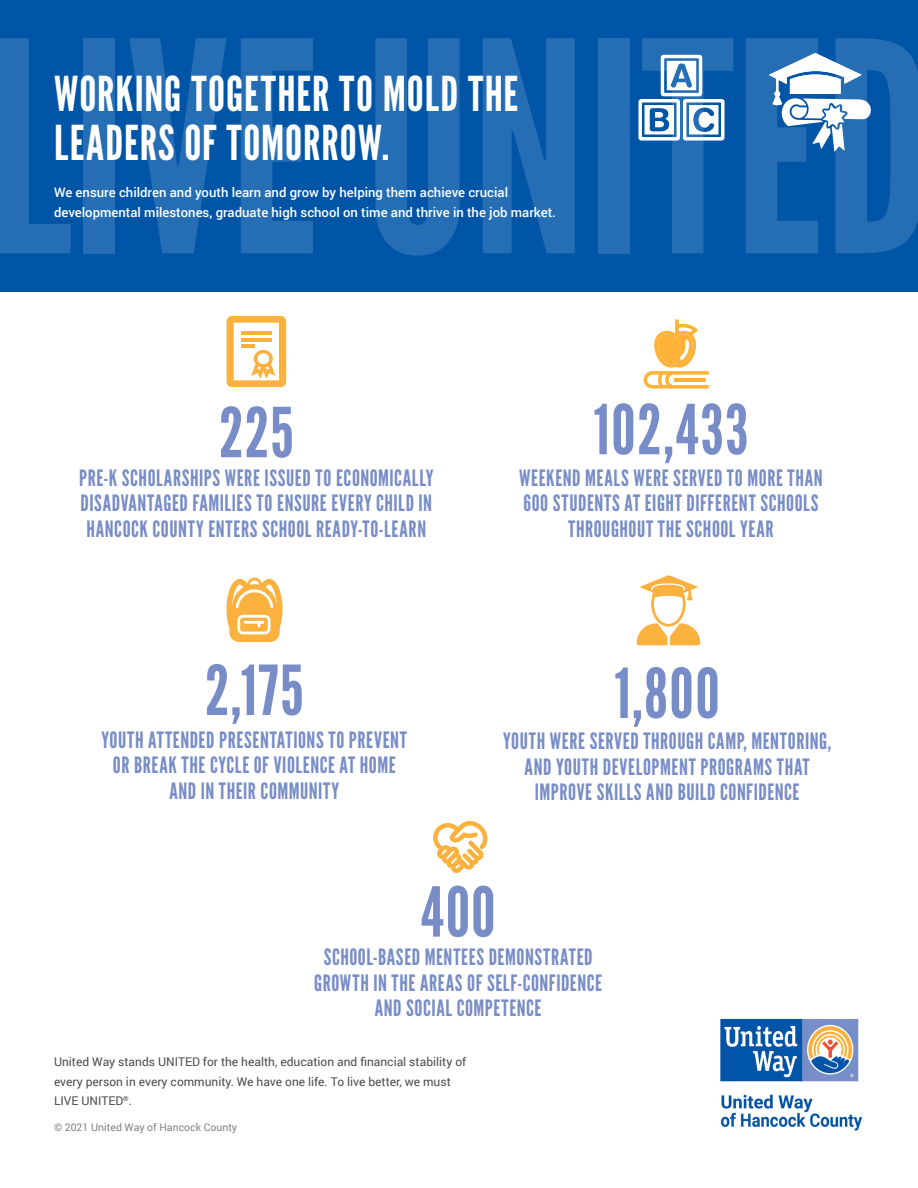
<style>
.page{position:relative;width:918px;height:1188px;background:#fff}
.page>*{position:absolute;margin:0;border:0;box-sizing:border-box;transform-origin:0 0}
.t1{font:292.5px "League Gothic";color:#fff}
.Infographics{font:68.7px "League Gothic";letter-spacing:.025em;color:#788dc7}
.Headline_2a{font:48px/49.5px "League Gothic";letter-spacing:.02em;color:#fff}
.Infographics-2{font:22.5px/25.5px "League Gothic";letter-spacing:.025em;color:#788dc7}
.t2{font:500 13.2px/19.5px "Roboto";color:#fff}
.t3{font:12px/19.5px "Roboto";color:#4b4c4d}
.t4{font:10.5px "Roboto";color:#808285}
</style>
<div class="page">
<div style="left:0;top:0;width:918px;height:292px;background:#0155a7"></div>
<svg style="left:227px;top:316px;width:59px;height:71px"></svg>
<svg style="left:637px;top:575px;width:63px;height:70px"></svg>
<svg style="left:226px;top:578px;width:57px;height:64px"></svg>
<svg style="left:644px;top:319px;width:65px;height:70px"></svg>
<svg style="left:433px;top:821px;width:55px;height:52px"></svg>
<svg style="left:638px;top:55px;width:87px;height:86px"></svg>
<svg style="left:769px;top:53px;width:102px;height:98px"></svg>
<img style="left:720px;top:1018px;width:143px;height:113px">
<h1 class="t1" style="left:-15px;top:-25px;width:949px">LIVE UNITED</h1>
<p class="Headline_2a" style="left:54px;top:69px;width:466px">WORKING TOGETHER TO MOLD THE<br>LEADERS OF TOMORROW.</p>
<p class="t2" style="left:54px;top:182px;width:503px">We ensure children and youth learn and grow by helping them achieve crucial developmental milestones, graduate high school on time and thrive in the job market.</p>
<p class="Infographics" style="left:219px;top:392px;width:76px">225</p>
<p class="Infographics-2" style="left:79px;top:465px;width:356px">PRE-K SCHOLARSHIPS WERE ISSUED TO ECONOMICALLY<br>DISADVANTAGED FAMILIES TO ENSURE EVERY CHILD IN</p>
<p class="Infographics-2" style="left:86px;top:516px;width:341px">HANCOCK COUNTY ENTERS SCHOOL READY-TO-LEARN</p>
<p class="Infographics" style="left:205px;top:650px;width:100px">2,175</p>
<p class="Infographics-2" style="left:101px;top:727px;width:307px">YOUTH ATTENDED PRESENTATIONS TO PREVENT</p>
<p class="Infographics-2" style="left:113px;top:753px;width:284px">OR BREAK THE CYCLE OF VIOLENCE AT HOME</p>
<p class="Infographics-2" style="left:169px;top:778px;width:171px">AND IN THEIR COMMUNITY</p>
<p class="Infographics" style="left:594px;top:389px;width:156px">102,433</p>
<p class="Infographics-2" style="left:519px;top:465px;width:305px">WEEKEND MEALS WERE SERVED TO MORE THAN</p>
<p class="Infographics-2" style="left:524px;top:491px;width:296px">600 STUDENTS AT EIGHT DIFFERENT SCHOOLS</p>
<p class="Infographics-2" style="left:568px;top:516px;width:207px">THROUGHOUT THE SCHOOL YEAR</p>
<p class="Infographics" style="left:615px;top:653px;width:107px">1,800</p>
<p class="Infographics-2" style="left:503px;top:729px;width:330px">YOUTH WERE SERVED THROUGH CAMP, MENTORING,</p>
<p class="Infographics-2" style="left:525px;top:754px;width:287px">AND YOUTH DEVELOPMENT PROGRAMS THAT</p>
<p class="Infographics-2" style="left:535px;top:780px;width:266px">IMPROVE SKILLS AND BUILD CONFIDENCE</p>
<p class="Infographics" style="left:421px;top:871px;width:76px">400</p>
<p class="Infographics-2" style="left:324px;top:944px;width:270px">SCHOOL-BASED MENTEES DEMONSTRATED</p>
<p class="Infographics-2" style="left:314px;top:970px;width:289px">GROWTH IN THE AREAS OF SELF-CONFIDENCE</p>
<p class="Infographics-2" style="left:375px;top:995px;width:168px">AND SOCIAL COMPETENCE</p>
<p class="t3" style="left:54px;top:1052px;width:414px">United Way stands UNITED for the health, education and financial stability of every person in every community. We have one life. To live better, we must</p>
<p class="t3" style="left:54px;top:1091px;width:80px">LIVE UNITED<sup>®</sup>.</p>
<p class="t4" style="left:54px;top:1120px;width:185px">© 2021 United Way of Hancock County</p>
</div>
